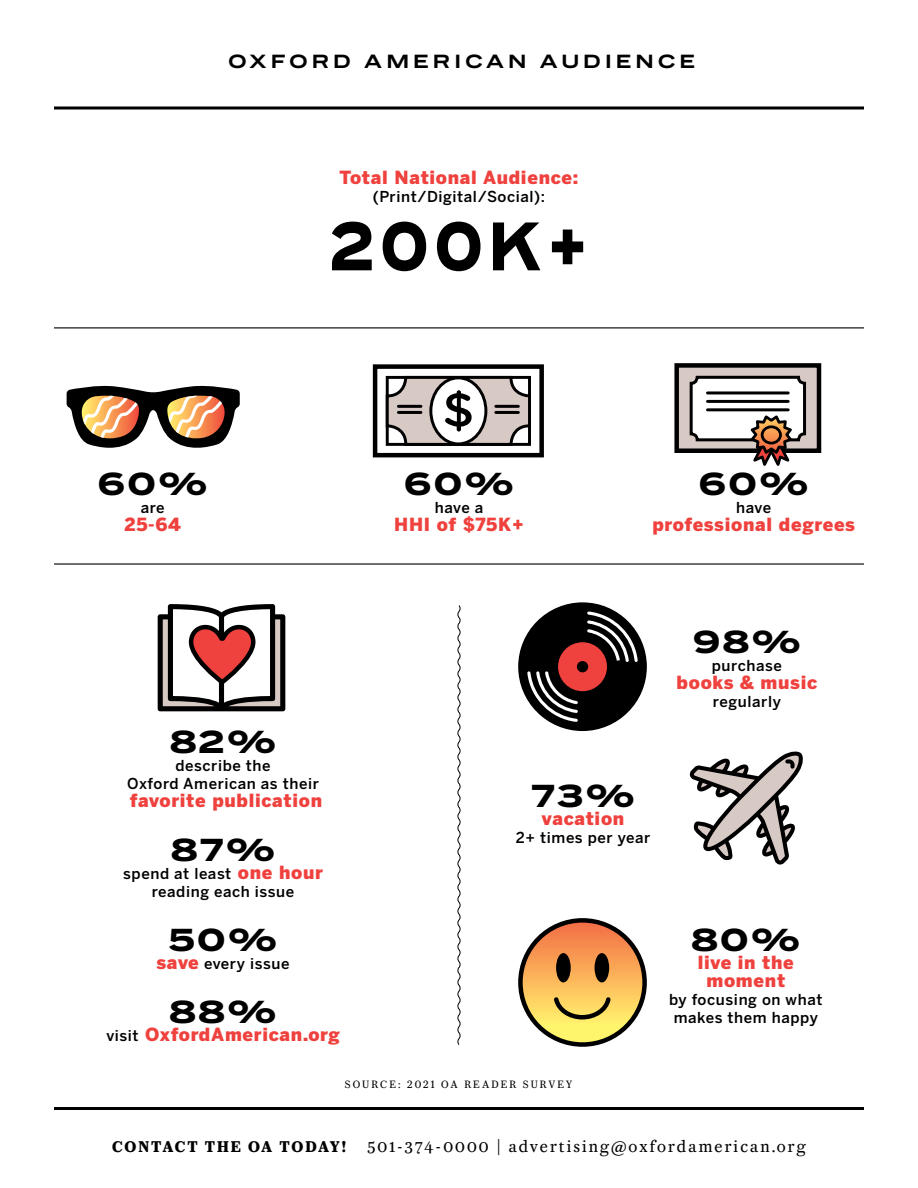
<style>
.page{position:relative;width:918px;height:1188px;background:#fff}
.page>*{position:absolute;margin:0;border:0;box-sizing:border-box;transform-origin:0 0}
.t1{font:900 64.65px "Benton Sans Wide";color:#000;scale:.79 1}
.t2{font:900 30px "Benton Sans Wide";letter-spacing:.06em;color:#000}
.t3{font:900 18px/18px "Benton Sans";letter-spacing:.04em;color:#ef413d;text-align:center}
.t4{font:700 18px "Benton Sans Wide";letter-spacing:.22em;color:#000}
.t5{font:17.25px "Caponi Text";letter-spacing:.12em;color:#000}
.t6{font:500 15px/18px "Benton Sans";letter-spacing:.04em;color:#000;text-align:center}
.t7{font:11.25px "Caponi Text";letter-spacing:.18em;color:#000}
.s1{font-weight:900;font-size:18px;color:#ef413d}
.s2{font-weight:500;font-size:15px;color:#000}
.s3{font-weight:700;font-size:16.35px}
</style>
<div class="page">
<svg style="left:67px;top:385px;width:173px;height:63px"></svg>
<hr style="left:54px;top:327px;width:810px;height:1px;background:#000">
<hr style="left:54px;top:563px;width:810px;height:2px;background:#000">
<svg style="left:457px;top:605px;width:4px;height:440px"></svg>
<svg style="left:520px;top:920px;width:125px;height:125px;background:#e6a652"></svg>
<div style="left:518px;top:918px;width:129px;height:129px;border:4px solid #000;border-radius:50%"></div>
<div style="left:556px;top:953px;width:15px;height:29px;background:#000;border-radius:50%"></div>
<div style="left:595px;top:953px;width:14px;height:29px;background:#000;border-radius:50%"></div>
<svg style="left:551px;top:994px;width:63px;height:28px;background:#d0b353"></svg>
<svg style="left:690px;top:751px;width:113px;height:114px"></svg>
<svg style="left:158px;top:604px;width:127px;height:107px"></svg>
<div style="left:518px;top:602px;width:129px;height:129px;background:#000;border-radius:50%"></div>
<div style="left:558px;top:642px;width:49px;height:49px;background:#ef413d;border-radius:50%"></div>
<div style="left:577px;top:661px;width:11px;height:11px;background:#000;border-radius:50%"></div>
<svg style="left:527px;top:671px;width:51px;height:51px"></svg>
<svg style="left:587px;top:611px;width:51px;height:51px"></svg>
<div style="left:677px;top:365px;width:142px;height:86px;background:#d7c9c4"></div>
<div style="left:674px;top:363px;width:147px;height:90px;border:4px solid #000"></div>
<div style="left:691px;top:377px;width:114px;height:63px;background:#fff;border-radius:6px"></div>
<div style="left:690px;top:376px;width:116px;height:65px;border:3px solid #000;border-radius:6px"></div>
<svg style="left:748px;top:415px;width:47px;height:51px"></svg>
<div style="left:761px;top:425px;width:21px;height:19px;border:3px solid #000;border-radius:50%"></div>
<hr style="left:708px;top:400px;width:80px;height:3px;background:#000">
<hr style="left:708px;top:391px;width:80px;height:3px;background:#000">
<hr style="left:708px;top:408px;width:80px;height:3px;background:#000">
<div style="left:373px;top:364px;width:171px;height:93px;border:4px solid #000"></div>
<div style="left:386px;top:376px;width:145px;height:70px;border:3px solid #000"></div>
<svg style="left:387px;top:377px;width:143px;height:67px;background:#c8bdb9"></svg>
<div style="left:386px;top:376px;width:145px;height:70px;border:3px solid #000;border-radius:19px"></div>
<div style="left:431px;top:378px;width:55px;height:66px;background:#fff;border-radius:50%"></div>
<div style="left:429px;top:376px;width:58px;height:69px;border:3px solid #000;border-radius:50%"></div>
<svg style="left:445px;top:390px;width:27px;height:42px"></svg>
<hr style="left:496px;top:405px;width:22px;height:3px;background:#000">
<hr style="left:496px;top:411px;width:22px;height:3px;background:#000">
<hr style="left:398px;top:405px;width:23px;height:3px;background:#000">
<hr style="left:398px;top:411px;width:23px;height:3px;background:#000">
<svg style="left:54px;top:106px;width:810px;height:4px;background:#3f3f3f"></svg>
<hr style="left:54px;top:1107px;width:810px;height:3px;background:#000">
<p class="t4" style="left:228px;top:50px;width:469px">OXFORD AMERICAN AUDIENCE</p>
<p class="t3" style="left:340px;top:169px;width:240px">Total National Audience:</p>
<p class="t6" style="left:373px;top:188px;width:174px">(Print/Digital/Social):</p>
<h2 class="t2" style="left:98px;top:464px;width:112px">60%</h2>
<p class="t6" style="left:141px;top:499px;width:25px">are</p>
<p class="t3" style="left:124px;top:516px;width:58px">25-64</p>
<h1 class="t1" style="left:330px;top:205px;width:328px">200K+</h1>
<h2 class="t2" style="left:404px;top:464px;width:112px">60%</h2>
<p class="t6" style="left:435px;top:499px;width:50px">have a</p>
<p class="t3" style="left:394px;top:516px;width:131px">HHI of $75K+</p>
<h2 class="t2" style="left:699px;top:464px;width:112px">60%</h2>
<p class="t6" style="left:736px;top:499px;width:37px">have</p>
<p class="t3" style="left:652px;top:516px;width:204px">professional degrees</p>
<h2 class="t2" style="left:693px;top:622px;width:110px">98%</h2>
<p class="t6" style="left:712px;top:657px;width:72px">purchase</p>
<p class="t3" style="left:677px;top:674px;width:142px">books &amp; music</p>
<p class="t6" style="left:713px;top:693px;width:69px">regularly</p>
<h2 class="t2" style="left:170px;top:723px;width:108px">82%</h2>
<p class="t6" style="left:127px;top:757px;width:193px">describe the<br>Oxford American as their</p>
<p class="t3" style="left:130px;top:792px;width:194px">favorite publication</p>
<h2 class="t2" style="left:171px;top:831px;width:106px">87%</h2>
<p class="t6" style="left:123px;top:865px;width:201px">spend at least <span class="s1">one hour </span>reading each issue</p>
<h2 class="t2" style="left:169px;top:921px;width:110px">50%</h2>
<p class="t6" style="left:157px;top:955px;width:134px"><span class="s1">save</span> every issue</p>
<h2 class="t2" style="left:169px;top:993px;width:109px">88%</h2>
<p class="t3" style="left:106px;top:1026px;width:235px"><span class="s2">visit</span> OxfordAmerican.org</p>
<h2 class="t2" style="left:531px;top:777px;width:106px">73%</h2>
<p class="t3" style="left:542px;top:810px;width:84px">vacation</p>
<p class="t6" style="left:516px;top:829px;width:136px">2+ times per year</p>
<p class="t7" style="left:345px;top:1075px;width:229px">SOURCE: 2021 OA READER SURVEY</p>
<h2 class="t2" style="left:691px;top:921px;width:111px">80%</h2>
<p class="t3" style="left:698px;top:954px;width:98px">live in the moment</p>
<p class="t6" style="left:669px;top:991px;width:155px">by focusing on what makes them happy</p>
<p class="t5" style="left:112px;top:1133px;width:695px"><span class="s3">CONTACT THE OA TODAY!</span> 501-374-0000 | advertising@oxfordamerican.org</p>
</div>
